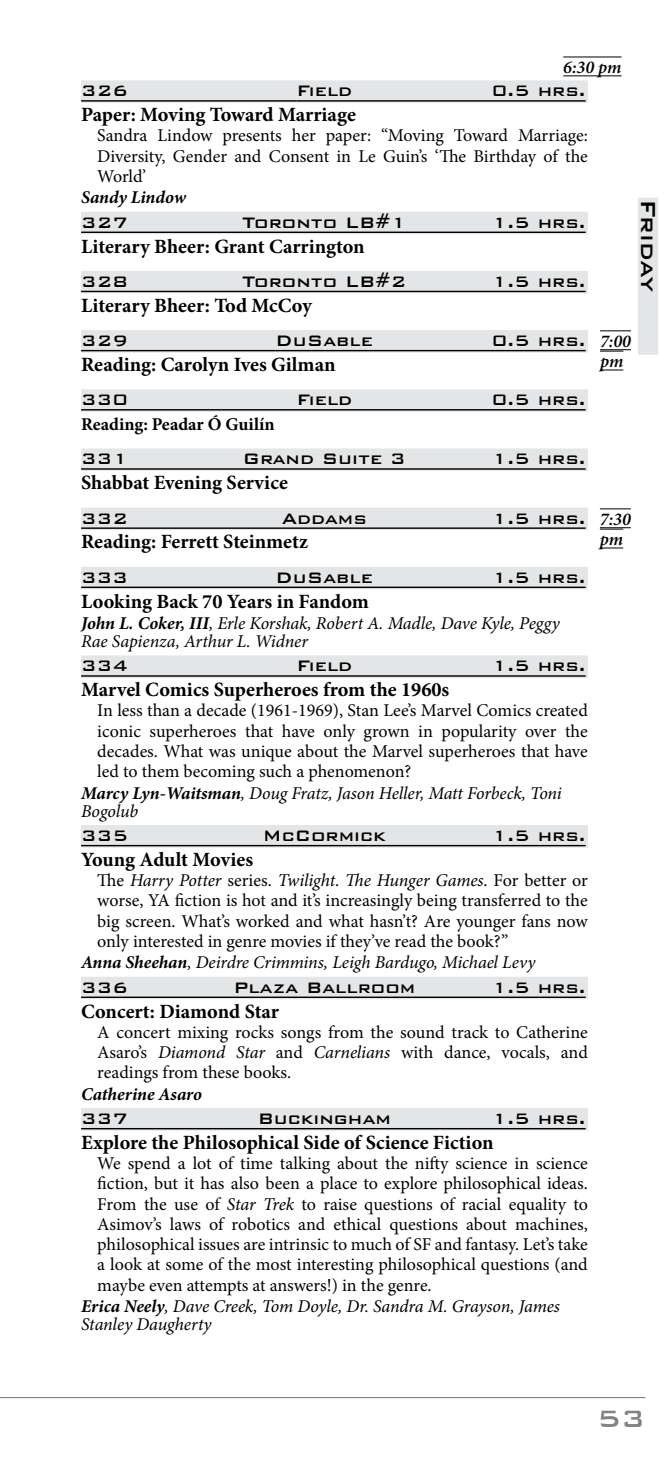
<style>
.page{position:relative;width:669px;height:1458px;background:#fff}
.page>*{position:absolute;margin:0;border:0;box-sizing:border-box;transform-origin:0 0}
.t1{font:500 31.5px "Bank Gothic BT";color:#808285}
.t2{font:500 27px "Bank Gothic BT";letter-spacing:-.02em;color:#000}
.t3{font:700 20.25px "Minion Pro";color:#000}
.t4{font:500 20.25px "Bank Gothic BT";color:#000}
.t5{font:18px/20.2px "Minion Pro";color:#000;text-align:justify}
.t6{font:italic 18px/18px "Minion Pro";letter-spacing:-.01em;color:#000}
.t7{font:italic 700 18px "Minion Pro";letter-spacing:-.005em;color:#000}
.t8{font:700 18px "Minion Pro";color:#000}
.t9{font:italic 600 18px/20.2px "Minion Pro";letter-spacing:-.005em;color:#000}
.s1{font-weight:700}
.s2{font-style:normal}
.s3{font-style:italic}
</style>
<div class="page">
<div style="left:637px;top:198px;width:20px;height:157px;background:#e4e5e6"></div>
<hr style="left:0;top:1397px;width:645px;height:1px;background:#808285">
<div style="left:81px;top:80px;width:506px;height:23px;background:#e4e5e6"></div>
<hr style="left:81px;top:100px;width:215px;height:2px;background:#000">
<hr style="left:296px;top:100px;width:289px;height:2px;background:#000">
<div style="left:81px;top:212px;width:506px;height:22px;background:#e4e5e6"></div>
<hr style="left:81px;top:232px;width:504px;height:1px;background:#000">
<div style="left:81px;top:271px;width:506px;height:22px;background:#e4e5e6"></div>
<hr style="left:81px;top:291px;width:504px;height:1px;background:#000">
<div style="left:81px;top:330px;width:506px;height:23px;background:#e4e5e6"></div>
<hr style="left:81px;top:350px;width:194px;height:1px;background:#000">
<hr style="left:275px;top:350px;width:310px;height:1px;background:#000">
<div style="left:81px;top:389px;width:506px;height:23px;background:#e4e5e6"></div>
<hr style="left:81px;top:409px;width:504px;height:2px;background:#000">
<div style="left:81px;top:448px;width:506px;height:23px;background:#e4e5e6"></div>
<hr style="left:81px;top:468px;width:504px;height:2px;background:#000">
<div style="left:81px;top:508px;width:506px;height:22px;background:#e4e5e6"></div>
<hr style="left:81px;top:527px;width:201px;height:2px;background:#000">
<hr style="left:282px;top:527px;width:303px;height:2px;background:#000">
<div style="left:81px;top:567px;width:506px;height:22px;background:#e4e5e6"></div>
<hr style="left:81px;top:587px;width:504px;height:1px;background:#000">
<div style="left:81px;top:655px;width:506px;height:23px;background:#e4e5e6"></div>
<hr style="left:81px;top:675px;width:504px;height:2px;background:#000">
<div style="left:81px;top:825px;width:506px;height:23px;background:#e4e5e6"></div>
<hr style="left:81px;top:845px;width:504px;height:1px;background:#000">
<div style="left:81px;top:977px;width:506px;height:22px;background:#e4e5e6"></div>
<hr style="left:81px;top:997px;width:504px;height:1px;background:#000">
<div style="left:81px;top:1108px;width:506px;height:23px;background:#e4e5e6"></div>
<hr style="left:81px;top:1128px;width:504px;height:1px;background:#000">
<hr style="left:563px;top:75px;width:58px;height:1px;background:#000">
<hr style="left:563px;top:57px;width:58px;height:1px;background:#000">
<hr style="left:599px;top:349px;width:31px;height:1px;background:#000">
<hr style="left:599px;top:330px;width:31px;height:1px;background:#000">
<svg style="left:600px;top:370px;width:23px;height:1px"></svg>
<svg style="left:600px;top:351px;width:23px;height:1px"></svg>
<hr style="left:599px;top:527px;width:31px;height:1px;background:#000">
<hr style="left:599px;top:508px;width:31px;height:1px;background:#000">
<svg style="left:599px;top:548px;width:24px;height:1px"></svg>
<svg style="left:599px;top:529px;width:24px;height:1px"></svg>
<p class="t9" style="left:563px;top:57px;width:60px">6:30 pm</p>
<p class="t4" style="left:81px;top:80px;width:48px">326</p>
<p class="t4" style="left:296px;top:80px;width:57px">Field</p>
<p class="t4" style="left:491px;top:80px;width:95px">0.5 hrs.</p>
<p class="t3" style="left:81px;top:100px;width:276px">Paper: Moving Toward Marriage</p>
<p class="t5" style="left:97px;top:126px;width:492px">Sandra Lindow presents her paper: “Moving Toward Marriage:<br>Diversity, Gender and Consent in Le Guin’s ‘The Birthday of the World’</p>
<p class="t7" style="left:81px;top:185px;width:106px">Sandy Lindow</p>
<p class="t4" style="left:81px;top:211px;width:48px">327</p>
<p class="t4" style="left:242px;top:211px;width:165px">Toronto LB#1</p>
<p class="t4" style="left:491px;top:211px;width:95px">1.5 hrs.</p>
<p class="t3" style="left:81px;top:232px;width:285px">Literary Bheer: Grant Carrington</p>
<p class="t4" style="left:81px;top:271px;width:48px">328</p>
<p class="t4" style="left:242px;top:271px;width:165px">Toronto LB#2</p>
<p class="t4" style="left:491px;top:271px;width:95px">1.5 hrs.</p>
<p class="t3" style="left:81px;top:291px;width:232px">Literary Bheer: Tod McCoy</p>
<p class="t4" style="left:81px;top:330px;width:48px">329</p>
<p class="t4" style="left:275px;top:330px;width:99px">DuSable</p>
<p class="t4" style="left:491px;top:330px;width:95px">0.5 hrs.</p>
<p class="t3" style="left:81px;top:350px;width:256px">Reading: Carolyn Ives Gilman</p>
<p class="t4" style="left:81px;top:389px;width:48px">330</p>
<p class="t4" style="left:296px;top:389px;width:57px">Field</p>
<p class="t4" style="left:491px;top:389px;width:95px">0.5 hrs.</p>
<p class="t8" style="left:81px;top:412px;width:195px">Reading: Peadar Ó Guilín</p>
<p class="t4" style="left:81px;top:448px;width:48px">331</p>
<p class="t4" style="left:242px;top:448px;width:165px">Grand Suite 3</p>
<p class="t4" style="left:491px;top:448px;width:95px">1.5 hrs.</p>
<p class="t3" style="left:81px;top:468px;width:208px">Shabbat Evening Service</p>
<p class="t4" style="left:81px;top:507px;width:48px">332</p>
<p class="t4" style="left:282px;top:507px;width:86px">Addams</p>
<p class="t4" style="left:491px;top:507px;width:95px">1.5 hrs.</p>
<p class="t3" style="left:81px;top:528px;width:228px">Reading: Ferrett Steinmetz</p>
<p class="t4" style="left:81px;top:566px;width:48px">333</p>
<p class="t4" style="left:275px;top:566px;width:99px">DuSable</p>
<p class="t4" style="left:491px;top:566px;width:95px">1.5 hrs.</p>
<p class="t3" style="left:81px;top:587px;width:289px">Looking Back 70 Years in Fandom</p>
<p class="t6" style="left:81px;top:614px;width:480px"><span class="s1">John L. Coker, III</span>, Erle Korshak, Robert A. Madle, Dave Kyle, Peggy<br>Rae Sapienza, Arthur L. Widner</p>
<p class="t4" style="left:81px;top:655px;width:48px">334</p>
<p class="t4" style="left:296px;top:655px;width:57px">Field</p>
<p class="t4" style="left:491px;top:655px;width:95px">1.5 hrs.</p>
<p class="t3" style="left:81px;top:675px;width:369px">Marvel Comics Superheroes from the 1960s</p>
<p class="t5" style="left:97px;top:701px;width:492px">In less than a decade (1961-1969), Stan Lee’s Marvel Comics created</p>
<p class="t5" style="left:97px;top:721px;width:491px">iconic superheroes that have only grown in popularity over the</p>
<p class="t5" style="left:97px;top:741px;width:491px">decades. What was unique about the Marvel superheroes that have</p>
<p class="t5" style="left:97px;top:761px;width:315px">led to them becoming such a phenomenon?</p>
<p class="t6" style="left:81px;top:784px;width:482px"><span class="s1">Marcy Lyn-Waitsman</span>, Doug Fratz, Jason Heller, Matt Forbeck, Toni</p>
<p class="t6" style="left:81px;top:802px;width:59px">Bogolub</p>
<p class="t4" style="left:81px;top:825px;width:48px">335</p>
<p class="t4" style="left:263px;top:825px;width:124px">McCormick</p>
<p class="t4" style="left:491px;top:825px;width:95px">1.5 hrs.</p>
<p class="t3" style="left:81px;top:845px;width:173px">Young Adult Movies</p>
<p class="t6" style="left:97px;top:871px;width:492px"><span class="s2">The</span> Harry Potter <span class="s2">series.</span> Twilight<span class="s2">.</span> The Hunger Games<span class="s2">. For better or</span></p>
<p class="t5" style="left:97px;top:891px;width:491px">worse, YA fiction is hot and it’s increasingly being transferred to the</p>
<p class="t5" style="left:97px;top:911px;width:491px">big screen. What’s worked and what hasn’t? Are younger fans now</p>
<p class="t5" style="left:97px;top:931px;width:412px">only interested in genre movies if they’ve read the book?”</p>
<p class="t6" style="left:81px;top:954px;width:455px"><span class="s1">Anna Sheehan</span>, Deirdre Crimmins, Leigh Bardugo, Michael Levy</p>
<p class="t4" style="left:81px;top:976px;width:48px">336</p>
<p class="t4" style="left:233px;top:976px;width:183px">Plaza Ballroom</p>
<p class="t4" style="left:491px;top:976px;width:95px">1.5 hrs.</p>
<p class="t3" style="left:81px;top:997px;width:199px">Concert: Diamond Star</p>
<p class="t5" style="left:97px;top:1022px;width:492px">A concert mixing rocks songs from the sound track to Catherine Asaro’s <span class="s3">Diamond Star</span> and <span class="s3">Carnelians</span> with dance, vocals, and readings from these books.</p>
<p class="t7" style="left:81px;top:1081px;width:122px">Catherine Asaro</p>
<p class="t4" style="left:81px;top:1108px;width:48px">337</p>
<p class="t4" style="left:257px;top:1108px;width:135px">Buckingham</p>
<p class="t4" style="left:491px;top:1108px;width:95px">1.5 hrs.</p>
<p class="t3" style="left:81px;top:1128px;width:414px">Explore the Philosophical Side of Science Fiction</p>
<p class="t5" style="left:97px;top:1153px;width:492px">We spend a lot of time talking about the nifty science in science</p>
<p class="t5" style="left:97px;top:1174px;width:489px">fiction, but it has also been a place to explore philosophical ideas.</p>
<p class="t5" style="left:97px;top:1194px;width:492px">From the use of <span class="s3">Star Trek</span> to raise questions of racial equality to</p>
<p class="t5" style="left:97px;top:1214px;width:492px">Asimov’s laws of robotics and ethical questions about machines,</p>
<p class="t5" style="left:97px;top:1234px;width:492px">philosophical issues are intrinsic to much of SF and fantasy. Let’s take</p>
<p class="t5" style="left:97px;top:1255px;width:491px">a look at some of the most interesting philosophical questions (and</p>
<p class="t5" style="left:97px;top:1275px;width:333px">maybe even attempts at answers!) in the genre.</p>
<p class="t6" style="left:81px;top:1298px;width:480px"><span class="s1">Erica Neely</span>, Dave Creek, Tom Doyle, Dr. Sandra M. Grayson, James</p>
<p class="t6" style="left:81px;top:1316px;width:132px">Stanley Daugherty</p>
<p class="t9" style="left:599px;top:331px;width:32px">7:00 pm</p>
<p class="t9" style="left:599px;top:509px;width:32px">7:30 pm</p>
<h2 class="t2" style="left:662px;top:199px;width:94px;rotate:90deg">Friday</h2>
<h1 class="t1" style="left:596px;top:1401px;width:50px">53</h1>
</div>
